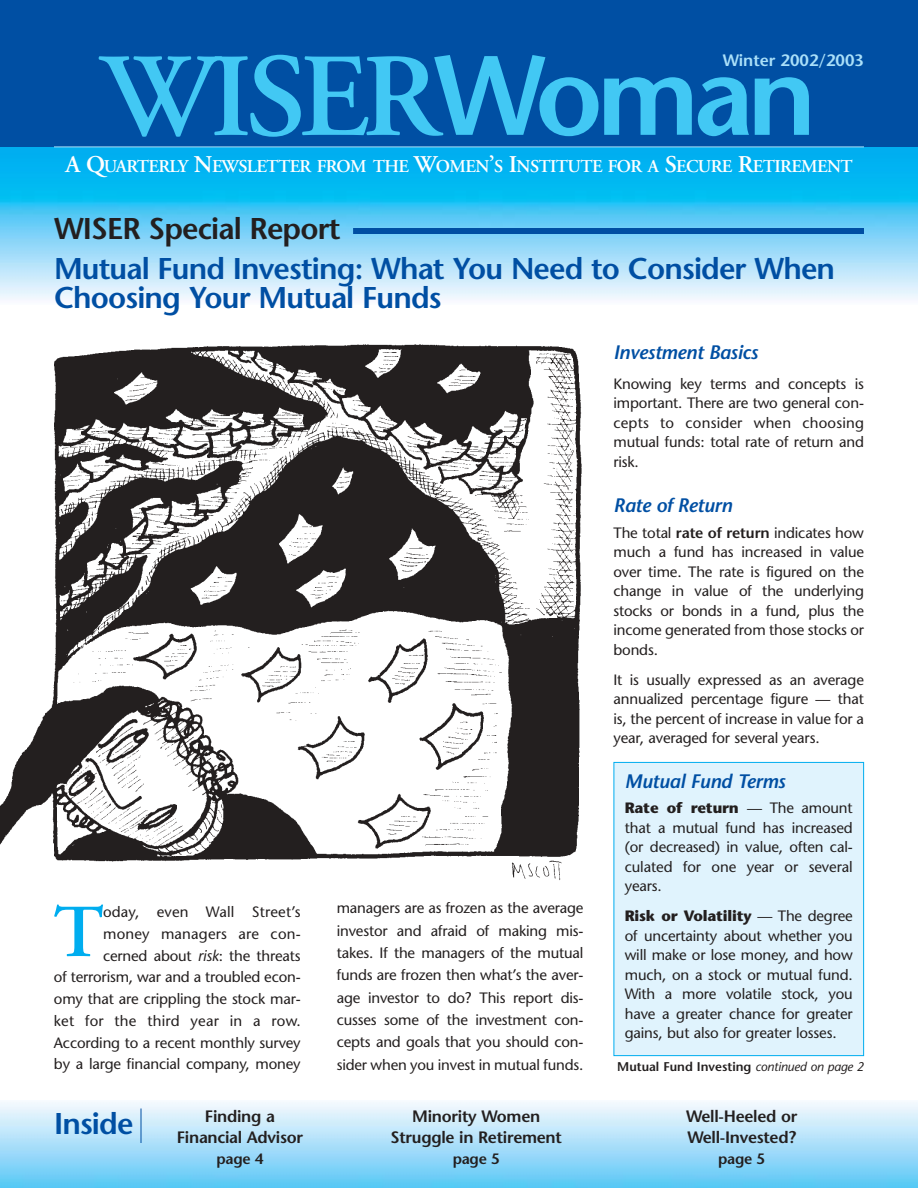
<style>
.page{position:relative;width:918px;height:1188px;background:#fff}
.page>*{position:absolute;margin:0;border:0;box-sizing:border-box;transform-origin:0 0}
.t1{font:600 118.5px "Adobe Garamond";letter-spacing:-.05em;color:#42c8f4}
.t2{font:600 74.7px "Adobe Garamond";color:#00adef}
.t3{font:600 30px/28.5px "Stone Sans";letter-spacing:-.03em;color:#004fa3}
.t4{font:600 30px "Stone Sans";letter-spacing:-.03em;color:#231f1f}
.t5{font:italic 600 19.5px "Stone Sans";letter-spacing:-.015em;color:#004fa3}
.t6{font:600 18px "Adobe Garamond";letter-spacing:-.035em;color:#fff}
.t7{font:600 16.5px "Stone Sans";letter-spacing:-.015em;color:#231f1f}
.t8{font:600 16.5px "Stone Sans";color:#aae0f9}
.t9{font:15px/19.5px "Stone Sans";letter-spacing:-.01em;color:#231f1f;text-align:justify}
.t10{font:600 15px "Stone Sans";letter-spacing:-.015em;color:#231f1f}
.t11{font:600 12.6px "Stone Sans";color:#231f1f}
.s1{font-family:"Stone Sans";font-size:112.5px}
.s2{font-size:24px}
.s3{font-style:italic;font-size:15.3px}
.s4{font-weight:600}
.s5{font-weight:700}
.s6{font-weight:400;font-style:italic}
</style>
<div class="page">
<img style="left:0;top:147px;width:918px;height:153px">
<div style="left:0;top:0;width:918px;height:147px;background:#004fa3"></div>
<img style="left:0;top:1102px;width:918px;height:86px">
<hr style="left:54px;top:147px;width:810px;height:1px;background:#aae0f9">
<div style="left:353px;top:228px;width:511px;height:6px;background:#004fa3"></div>
<hr style="left:141px;top:1108px;width:1px;height:35px;background:#004fa3">
<div style="left:614px;top:762px;width:250px;height:294px;background:#e0f3fd"></div>
<div style="left:614px;top:762px;width:250px;height:294px;border:1px solid #00adef"></div>
<img style="left:0;top:344px;width:582px;height:518px">
<img style="left:488px;top:858px;width:85px;height:23px">
<p class="t8" style="left:723px;top:54px;width:143px">Winter 2002/2003</p>
<h1 class="t1" style="left:101px;top:50px;width:717px">WISER<span class="s1">Woman</span></h1>
<p class="t6" style="left:66px;top:159px;width:789px"><span class="s2">A Q</span>UARTERLY <span class="s2">N</span>EWSLETTER FROM THE <span class="s2">W</span>OMEN<span class="s2">’</span>S <span class="s2">I</span>NSTITUTE FOR A <span class="s2">S</span>ECURE <span class="s2">R</span>ETIREMENT</p>
<h3 class="t4" style="left:54px;top:217px;width:288px">WISER Special Report</h3>
<h3 class="t3" style="left:54px;top:258px;width:783px">Mutual Fund Investing: What You Need to Consider When<br>Choosing Your Mutual Funds</h3>
<p class="t9" style="left:54px;top:903px;width:248px;line-height:21.8px;text-align:right">oday, even Wall Street’s money managers are con-<br>cerned about <span class="s3">risk</span>: the threats<br>of terrorism, war and a troubled econ&shy;omy that are crippling the stock mar&shy;ket for the third year in a row.<br>According to a recent monthly survey by a large financial company, money</p>
<p class="t9" style="left:337px;top:898px;width:248px;line-height:22.4px">managers are as frozen as the average investor and afraid of making mis&shy;takes. If the managers of the mutual funds are frozen then what’s the aver&shy;age investor to do? This report dis&shy;cusses some of the investment con&shy;cepts and goals that you should con&shy;sider when you invest in mutual funds.</p>
<h2 class="t2" style="left:53px;top:902px;width:52px">T</h2>
<h3 class="t5" style="left:614px;top:344px;width:146px">Investment Basics</h3>
<p class="t9" style="left:614px;top:375px;width:252px">Knowing key terms and concepts is important. There are two general con&shy;cepts to consider when choosing mutual funds: total rate of return and risk.</p>
<h3 class="t5" style="left:614px;top:498px;width:120px">Rate of Return</h3>
<p class="t9" style="left:614px;top:524px;width:252px">The total <span class="s4">rate of return</span> indicates how much a fund has increased in value over time. The rate is figured on the change in value of the underlying stocks or bonds in a fund, plus the income generated from those stocks or bonds.</p>
<p class="t9" style="left:614px;top:672px;width:252px">It is usually expressed as an average annualized percentage figure — that is, the percent of increase in value for a year, averaged for several years.</p>
<h3 class="t5" style="left:625px;top:773px;width:162px">Mutual Fund Terms</h3>
<p class="t9" style="left:625px;top:800px;width:229px"><span class="s5">Rate of return</span> — The amount that a mutual fund has increased (or decreased) in value, often cal&shy;culated for one year or several years.</p>
<p class="t9" style="left:625px;top:908px;width:229px"><span class="s5">Risk or Volatility</span> — The degree of uncertainty about whether you will make or lose money, and how much, on a stock or mutual fund.<br>With a more volatile stock, you have a greater chance for greater gains, but also for greater losses.</p>
<p class="t11" style="left:617px;top:1062px;width:248px">Mutual Fund Investing <span class="s6">continued on page 2</span></p>
<h3 class="t3" style="left:54px;top:1112px;width:81px">Inside</h3>
<p class="t7" style="left:205px;top:1109px;width:72px">Finding a</p>
<p class="t7" style="left:412px;top:1109px;width:130px">Minority Women</p>
<p class="t7" style="left:686px;top:1109px;width:113px">Well-Heeled or</p>
<p class="t7" style="left:177px;top:1130px;width:128px">Financial Advisor</p>
<p class="t7" style="left:391px;top:1130px;width:173px">Struggle in Retirement</p>
<p class="t7" style="left:687px;top:1130px;width:110px">Well-Invested?</p>
<p class="t10" style="left:216px;top:1153px;width:49px">page 4</p>
<p class="t10" style="left:453px;top:1153px;width:49px">page 5</p>
<p class="t10" style="left:718px;top:1153px;width:49px">page 5</p>
</div>
